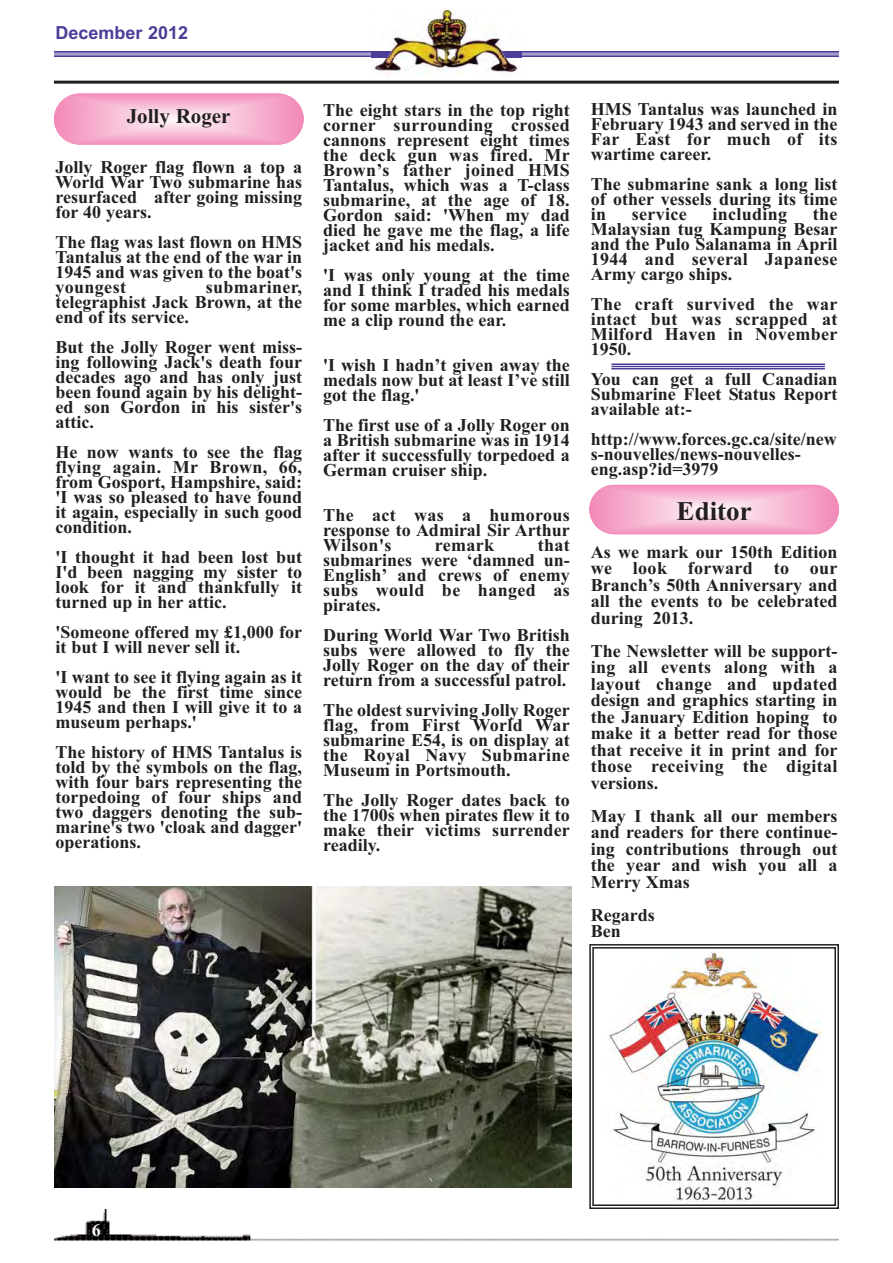
<style>
.page{position:relative;width:893px;height:1263px;background:#fff}
.page>*{position:absolute;margin:0;border:0;box-sizing:border-box;transform-origin:0 0}
.t1{font:700 27px "Times New Roman";color:#231f20}
.t2{font:700 21px "Times New Roman";color:#231f20}
.t3{font:700 18px/15px "Times New Roman";color:#231f20;text-align:justify}
.t4{font:700 18px "Times New Roman";letter-spacing:.02em;color:#231f20}
.t5{font:700 18px "Arial";color:#4e3c98}
.t6{font:700 18px "Times New Roman";color:#fff}
</style>
<div class="page">
<hr style="left:54px;top:81px;width:785px;height:3px;background:#231f20">
<hr style="left:611px;top:363px;width:214px;height:2px;background:#4e3c98">
<hr style="left:611px;top:366px;width:214px;height:1px;background:#4e3c98">
<hr style="left:611px;top:368px;width:214px;height:1px;background:#4e3c98">
<hr style="left:54px;top:51px;width:340px;height:2px;background:#4e3c98">
<hr style="left:54px;top:54px;width:340px;height:1px;background:#4e3c98">
<hr style="left:54px;top:55px;width:340px;height:2px;background:#4e3c98">
<hr style="left:499px;top:51px;width:340px;height:2px;background:#4e3c98">
<hr style="left:499px;top:54px;width:340px;height:1px;background:#4e3c98">
<hr style="left:499px;top:55px;width:340px;height:2px;background:#4e3c98">
<img style="left:371px;top:9px;width:151px;height:67px">
<img style="left:371px;top:55px;width:23px;height:2px">
<svg style="left:371px;top:54px;width:23px;height:1px"></svg>
<img style="left:371px;top:51px;width:23px;height:2px">
<img style="left:499px;top:55px;width:23px;height:2px">
<svg style="left:499px;top:54px;width:23px;height:1px"></svg>
<img style="left:499px;top:51px;width:23px;height:2px">
<img style="left:54px;top:1209px;width:785px;height:32px">
<svg style="left:589px;top:485px;width:250px;height:49px;background:#f6b2cf"></svg>
<svg style="left:54px;top:94px;width:250px;height:51px;background:#f6b2d0"></svg>
<img style="left:54px;top:887px;width:517px;height:300px">
<img style="left:589px;top:944px;width:250px;height:266px">
<p class="t5" style="left:56px;top:22px;width:134px">December 2012</p>
<p class="t2" style="left:127px;top:109px;width:105px">Jolly Roger</p>
<p class="t3" style="left:56px;top:161px;width:248px">Jolly Roger flag flown a top a World War Two submarine has resurfaced after going missing for 40 years.</p>
<p class="t3" style="left:56px;top:236px;width:248px">The flag was last flown on HMS Tantalus at the end of the war in 1945 and was given to the boat's youngest</p>
<p class="t3" style="left:56px;top:281px;width:248px;text-indent:150px">submariner, telegraphist Jack Brown, at the end of its service.</p>
<p class="t3" style="left:56px;top:341px;width:248px">But the Jolly Roger went miss&shy;ing following Jack's death four decades ago and has only just been found again by his delight&shy;ed son Gordon in his sister's attic.</p>
<p class="t3" style="left:56px;top:446px;width:248px">He now wants to see the flag flying again. Mr Brown, 66, from Gosport, Hampshire, said: 'I was so pleased to have found it again, especially in such good condition.</p>
<p class="t3" style="left:56px;top:551px;width:248px">'I thought it had been lost but I'd been nagging my sister to look for it and thankfully it turned up in her attic.</p>
<p class="t3" style="left:56px;top:626px;width:248px">'Someone offered my £1,000 for it but I will never sell it.</p>
<p class="t3" style="left:56px;top:671px;width:248px">'I want to see it flying again as it would be the first time since 1945 and then I will give it to a museum perhaps.'</p>
<p class="t3" style="left:56px;top:746px;width:248px">The history of HMS Tantalus is told by the symbols on the flag, with four bars representing the torpedoing of four ships and two daggers denoting the sub&shy;marine's two 'cloak and dagger' operations.</p>
<p class="t3" style="left:323px;top:105px;width:248px">The eight stars in the top right corner surrounding crossed cannons represent eight times the deck gun was fired. Mr Brown’s father joined HMS Tantalus, which was a T-class submarine, at the age of 18.<br>Gordon said: 'When my dad died he gave me the flag, a life jacket and his medals.</p>
<p class="t3" style="left:323px;top:270px;width:248px">'I was only young at the time and I think I traded his medals for some marbles, which earned me a clip round the ear.</p>
<p class="t3" style="left:323px;top:360px;width:248px">'I wish I hadn’t given away the medals now but at least I’ve still got the flag.'</p>
<p class="t3" style="left:323px;top:420px;width:248px">The first use of a Jolly Roger on a British submarine was in 1914 after it successfully torpedoed a German cruiser ship.</p>
<p class="t3" style="left:323px;top:510px;width:248px">The act was a humorous response to Admiral Sir Arthur Wilson's</p>
<p class="t3" style="left:323px;top:540px;width:248px;text-indent:215px">that submarines were ‘damned un-English’ and crews of enemy subs would be hanged as pirates.</p>
<p class="t3" style="left:323px;top:630px;width:248px">During World War Two British subs were allowed to fly the Jolly Roger on the day of their return from a successful patrol.</p>
<p class="t3" style="left:323px;top:705px;width:248px">The oldest surviving Jolly Roger flag, from First World War submarine E54, is on display at the Royal Navy Submarine Museum in Portsmouth.</p>
<p class="t3" style="left:323px;top:795px;width:248px">The Jolly Roger dates back to the 1700s when pirates flew it to make their victims surrender readily.</p>
<p class="t3" style="left:435px;top:540px;width:61px">remark</p>
<p class="t3" style="left:591px;top:104px;width:248px">HMS Tantalus was launched in February 1943 and served in the Far East for much of its wartime career.</p>
<p class="t3" style="left:591px;top:179px;width:248px">The submarine sank a long list of other vessels during its time in</p>
<p class="t4" style="left:632px;top:208px;width:57px">service</p>
<p class="t4" style="left:712px;top:208px;width:76px">including</p>
<p class="t3" style="left:591px;top:209px;width:248px;text-indent:222px">the Malaysian tug Kampung Besar and the Pulo Salanama in April 1944 and several Japanese Army cargo ships.</p>
<p class="t3" style="left:591px;top:299px;width:248px">The craft survived the war intact but was scrapped at Milford Haven in November 1950.</p>
<p class="t3" style="left:591px;top:374px;width:248px">You can get a full Canadian Submarine Fleet Status Report available at:-</p>
<p class="t3" style="left:591px;top:434px;width:248px;text-align:left">http://www.forces.gc.ca/site/new s-nouvelles/news-nouvelles&shy;eng.asp?id=3979</p>
<h1 class="t1" style="left:677px;top:502px;width:77px">Editor</h1>
<p class="t3" style="left:591px;top:545px;width:248px;line-height:16.5px">As we mark our 150th Edition we look forward to our Branch’s 50th Anniversary and all the events to be celebrated during 2013.</p>
<p class="t3" style="left:591px;top:644px;width:248px;line-height:16.5px">The Newsletter will be support&shy;ing all events along with a layout change and updated design and graphics starting in the January Edition hoping to make it a better read for those that receive it in print and for those receiving the digital versions.</p>
<p class="t3" style="left:591px;top:809px;width:248px;line-height:16.5px">May I thank all our members and readers for there continue&shy;ing contributions through out the year and wish you all a Merry Xmas</p>
<p class="t3" style="left:591px;top:908px;width:65px;line-height:16.5px">Regards<br>Ben</p>
<p class="t6" style="left:92px;top:1224px;width:11px">6</p>
</div>
